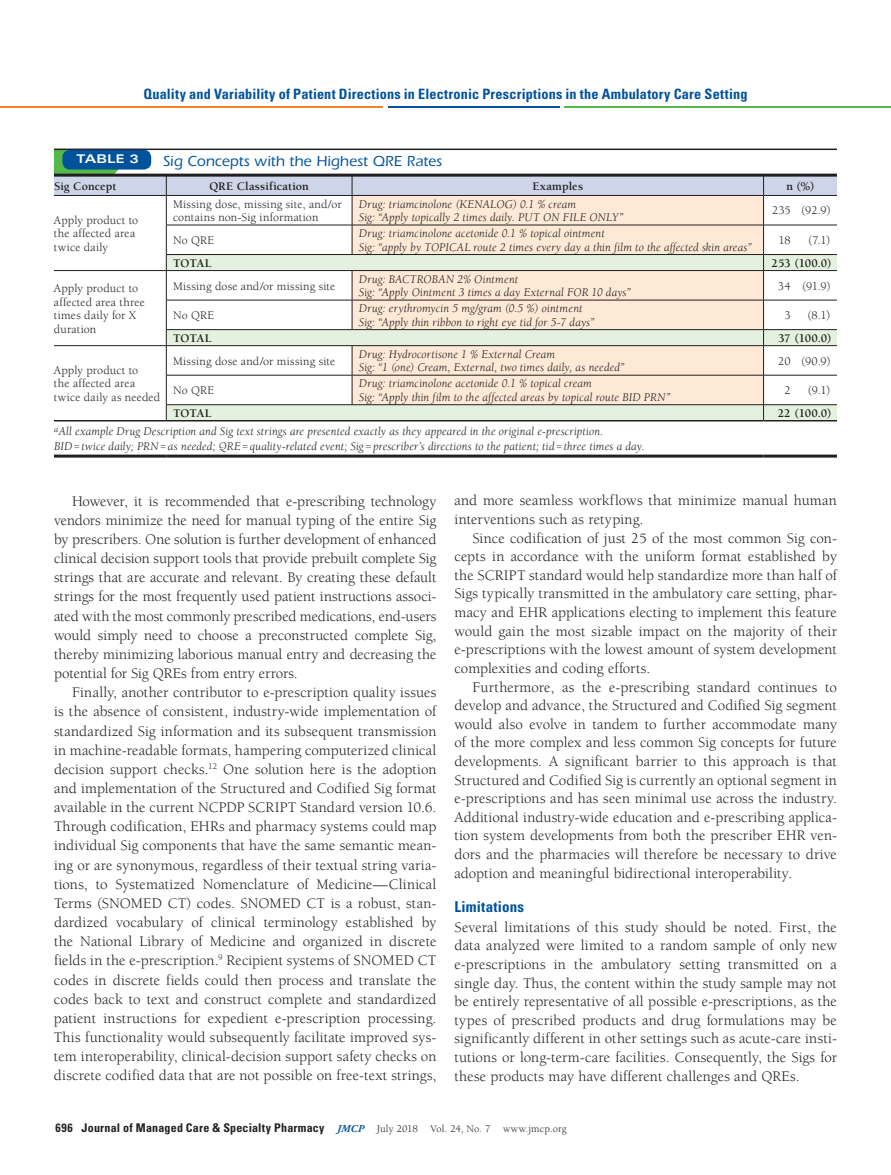
<style>
.page{position:relative;width:891px;height:1175px;background:#fff}
.page>*{position:absolute;margin:0;border:0;box-sizing:border-box;transform-origin:0 0}
.t1{font:15px/19.2px "Berkeley Pro";letter-spacing:.005em;color:#231f20;text-align:justify}
.t2{font:500 15px "ITC Eras Std";letter-spacing:.005em;color:#00529c}
.t3{font:700 condensed 15px "Univers";letter-spacing:.015em;color:#00529c}
.t4{font:700 condensed 14.25px "Univers";letter-spacing:.01em;color:#00529c}
.t5{font:italic 12px/13.5px "Berkeley Pro";letter-spacing:.01em;color:#231f20}
.t6{font:12px/13.5px "Berkeley Pro";letter-spacing:.015em;color:#231f20}
.t7{font:700 condensed 12px "Univers";letter-spacing:.015em;color:#231f20}
.t8{font:700 12px "Berkeley Pro";color:#231f20}
.t9{font:700 12px "Berkeley Pro";letter-spacing:.02em;color:#231f20}
.t10{font:700 expanded 12px "Univers";letter-spacing:.025em;color:#fff}
.s1{font-family:"Adobe Garamond Pro";font-style:italic;font-stretch:normal;font-size:10.5px;color:#00529c}
.s2{font-family:"Berkeley Pro";font-weight:400;font-stretch:normal;font-size:10.5px}
</style>
<div class="page">
<hr style="left:0;top:107px;width:383px;height:1px;background:#f58427">
<hr style="left:388px;top:107px;width:172px;height:1px;background:#00529c">
<hr style="left:565px;top:107px;width:326px;height:1px;background:#54b948">
<hr style="left:54px;top:420px;width:112px;height:1px;background:#231f20">
<hr style="left:166px;top:420px;width:186px;height:1px;background:#231f20">
<hr style="left:352px;top:420px;width:412px;height:1px;background:#231f20">
<hr style="left:764px;top:420px;width:73px;height:1px;background:#231f20">
<hr style="left:54px;top:454px;width:112px;height:3px;background:#231f20">
<hr style="left:166px;top:454px;width:186px;height:3px;background:#231f20">
<hr style="left:352px;top:454px;width:412px;height:3px;background:#231f20">
<hr style="left:764px;top:454px;width:73px;height:3px;background:#231f20">
<svg style="left:54px;top:150px;width:783px;height:270px"></svg>
<hr style="left:54px;top:148px;width:783px;height:2px;background:#231f20">
<hr style="left:54px;top:174px;width:783px;height:3px;background:#231f20">
<div style="left:62px;top:150px;width:89px;height:20px;background:#00529c;border-radius:8px"></div>
<p class="t4" style="left:143px;top:85px;width:606px">Quality and Variability of Patient Directions in Electronic Prescriptions in the Ambulatory Care Setting</p>
<p class="t10" style="left:76px;top:152px;width:64px">TABLE 3</p>
<p class="t2" style="left:163px;top:153px;width:280px">Sig Concepts with the Highest QRE Rates</p>
<p class="t8" style="left:54px;top:179px;width:64px">Sig Concept</p>
<p class="t8" style="left:209px;top:179px;width:101px">QRE Classification</p>
<p class="t9" style="left:532px;top:179px;width:52px">Examples</p>
<p class="t8" style="left:787px;top:179px;width:29px">n (%)</p>
<p class="t6" style="left:54px;top:213px;width:86px">Apply product to the affected area twice daily</p>
<p class="t6" style="left:173px;top:197px;width:170px">Missing dose, missing site, and/or contains non-Sig information</p>
<p class="t5" style="left:359px;top:197px;width:266px">Drug: triamcinolone (KENALOG) 0.1 % cream<br>Sig: “Apply topically 2 times daily. PUT ON FILE ONLY”</p>
<p class="t6" style="left:772px;top:204px;width:60px">235 (92.9)</p>
<p class="t6" style="left:173px;top:233px;width:43px">No QRE</p>
<p class="t5" style="left:359px;top:227px;width:394px">Drug: triamcinolone acetonide 0.1 % topical ointment<br>Sig: “apply by TOPICAL route 2 times every day a thin film to the affected skin areas”</p>
<p class="t6" style="left:779px;top:234px;width:14px">18</p>
<p class="t6" style="left:809px;top:234px;width:23px">(7.1)</p>
<p class="t8" style="left:173px;top:256px;width:40px">TOTAL</p>
<p class="t8" style="left:772px;top:256px;width:61px">253 (100.0)</p>
<p class="t6" style="left:54px;top:282px;width:93px">Apply product to affected area three times daily for X duration</p>
<p class="t6" style="left:173px;top:279px;width:164px">Missing dose and/or missing site</p>
<p class="t5" style="left:359px;top:272px;width:273px">Drug: BACTROBAN 2% Ointment<br>Sig: “Apply Ointment 3 times a day External FOR 10 days”</p>
<p class="t6" style="left:778px;top:279px;width:54px">34 (91.9)</p>
<p class="t6" style="left:173px;top:309px;width:43px">No QRE</p>
<p class="t5" style="left:359px;top:302px;width:237px">Drug: erythromycin 5 mg/gram (0.5 %) ointment<br>Sig: “Apply thin ribbon to right eye tid for 5-7 days”</p>
<p class="t6" style="left:785px;top:309px;width:8px">3</p>
<p class="t6" style="left:808px;top:309px;width:24px">(8.1)</p>
<p class="t8" style="left:173px;top:331px;width:40px">TOTAL</p>
<p class="t8" style="left:778px;top:331px;width:55px">37 (100.0)</p>
<p class="t6" style="left:173px;top:354px;width:164px">Missing dose and/or missing site</p>
<p class="t5" style="left:359px;top:348px;width:267px">Drug: Hydrocortisone 1 % External Cream<br>Sig: “1 (one) Cream, External, two times daily, as needed”</p>
<p class="t6" style="left:778px;top:354px;width:54px">20 (90.9)</p>
<p class="t6" style="left:173px;top:384px;width:43px">No QRE</p>
<p class="t5" style="left:359px;top:377px;width:313px">Drug: triamcinolone acetonide 0.1 % topical cream<br>Sig: “Apply thin film to the affected areas by topical route BID PRN”</p>
<p class="t6" style="left:785px;top:384px;width:8px">2</p>
<p class="t6" style="left:808px;top:384px;width:23px">(9.1)</p>
<p class="t8" style="left:173px;top:406px;width:40px">TOTAL</p>
<p class="t8" style="left:778px;top:406px;width:55px">22 (100.0)</p>
<p class="t5" style="left:54px;top:423px;width:592px;line-height:15px"><sup>a</sup>All example Drug Description and Sig text strings are presented exactly as they appeared in the original e-prescription.<br>BID=twice daily; PRN=as needed; QRE=quality-related event; Sig=prescriber’s directions to the patient; tid=three times a day.</p>
<p class="t6" style="left:54px;top:363px;width:108px">Apply product to<br>the affected area twice daily as needed</p>
<p class="t1" style="left:54px;top:491px;width:384px;text-indent:18px">However, it is recommended that e-prescribing technology vendors minimize the need for manual typing of the entire Sig by prescribers. One solution is further development of enhanced clinical decision support tools that provide prebuilt complete Sig strings that are accurate and relevant. By creating these default strings for the most frequently used patient instructions associ&shy;ated with the most commonly prescribed medications, end-users would simply need to choose a preconstructed complete Sig, thereby minimizing laborious manual entry and decreasing the potential for Sig QREs from entry errors.</p>
<p class="t1" style="left:54px;top:683px;width:384px;text-indent:18px">Finally, another contributor to e-prescription quality issues is the absence of consistent, industry-wide implementation of standardized Sig information and its subsequent transmission in machine-readable formats, hampering computerized clinical decision support checks.<sup>12</sup> One solution here is the adoption and implementation of the Structured and Codified Sig format available in the current NCPDP SCRIPT Standard version 10.6.<br>Through codification, EHRs and pharmacy systems could map individual Sig components that have the same semantic mean&shy;ing or are synonymous, regardless of their textual string varia&shy;tions, to Systematized Nomenclature of Medicine—Clinical Terms (SNOMED CT) codes. SNOMED CT is a robust, stan&shy;dardized vocabulary of clinical terminology established by the National Library of Medicine and organized in discrete fields in the e-prescription.<sup>9</sup> Recipient systems of SNOMED CT codes in discrete fields could then process and translate the codes back to text and construct complete and standardized patient instructions for expedient e-prescription processing.<br>This functionality would subsequently facilitate improved sys&shy;tem interoperability, clinical-decision support safety checks on discrete codified data that are not possible on free-text strings,</p>
<p class="t1" style="left:455px;top:491px;width:384px;line-height:18.6px">and more seamless workflows that minimize manual human interventions such as retyping.</p>
<p class="t1" style="left:455px;top:529px;width:384px;line-height:18.6px;text-indent:18px">Since codification of just 25 of the most common Sig con&shy;cepts in accordance with the uniform format established by the SCRIPT standard would help standardize more than half of Sigs typically transmitted in the ambulatory care setting, phar&shy;macy and EHR applications electing to implement this feature would gain the most sizable impact on the majority of their e-prescriptions with the lowest amount of system development complexities and coding efforts.</p>
<p class="t1" style="left:455px;top:677px;width:384px;line-height:18.6px;text-indent:18px">Furthermore, as the e-prescribing standard continues to develop and advance, the Structured and Codified Sig segment would also evolve in tandem to further accommodate many of the more complex and less common Sig concepts for future developments. A significant barrier to this approach is that Structured and Codified Sig is currently an optional segment in e-prescriptions and has seen minimal use across the industry.<br>Additional industry-wide education and e-prescribing applica&shy;tion system developments from both the prescriber EHR ven&shy;dors and the pharmacies will therefore be necessary to drive adoption and meaningful bidirectional interoperability.</p>
<p class="t3" style="left:455px;top:897px;width:71px">Limitations</p>
<p class="t1" style="left:455px;top:917px;width:384px;line-height:18.6px">Several limitations of this study should be noted. First, the data analyzed were limited to a random sample of only new e-prescriptions in the ambulatory setting transmitted on a single day. Thus, the content within the study sample may not be entirely representative of all possible e-prescriptions, as the types of prescribed products and drug formulations may be significantly different in other settings such as acute-care insti&shy;tutions or long-term-care facilities. Consequently, the Sigs for these products may have different challenges and QREs.</p>
<p class="t7" style="left:56px;top:1120px;width:513px">696 Journal of Managed Care &amp; Specialty Pharmacy <span class="s1">JMCP</span> <span class="s2">July 2018 Vol. 24, No. 7 www.jmcp.org</span></p>
</div>
